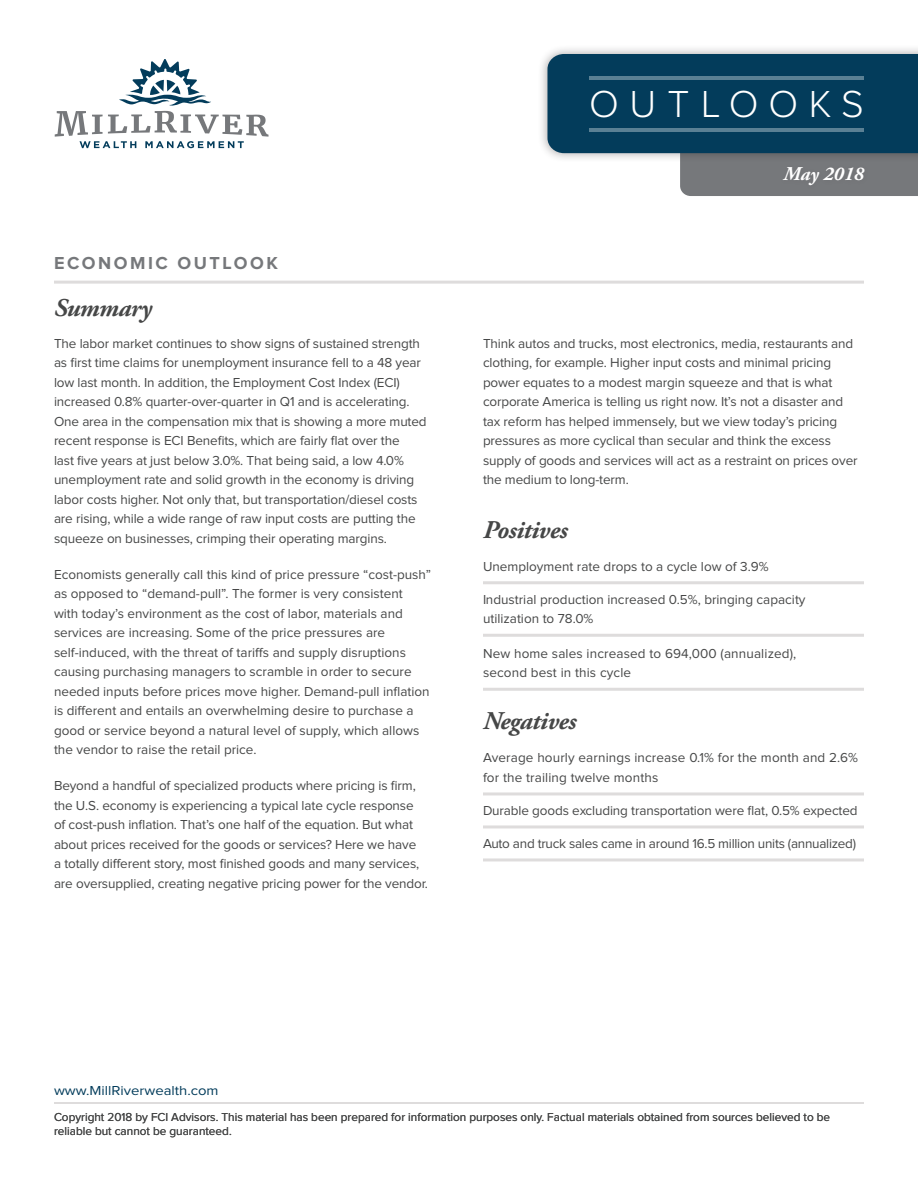
<style>
.page{position:relative;width:918px;height:1188px;background:#fff}
.page>*{position:absolute;margin:0;border:0;box-sizing:border-box;transform-origin:0 0}
.t1{font:300 39px "Proxima Nova";letter-spacing:.27em;color:#fff}
.palatino-main{font:italic 700 25.5px "Adobe Garamond Pro";letter-spacing:-.02em;color:#464747}
.t2{font:italic 700 19.5px "Adobe Garamond Pro";color:#fff}
.t3{font:700 18px "Proxima Nova";letter-spacing:.14em;color:#76787b}
.palatino-main-2{font:13.5px/19.5px "Proxima Nova";letter-spacing:-.01em;color:#464747}
.bullets-square{font:13.5px/19.5px "Proxima Nova";color:#464747}
.bullets-square-2{font:13.5px "Proxima Nova";letter-spacing:-.02em;color:#464747}
.t4{font:13.5px "Proxima Nova";color:#033c5b;scale:1.1 1}
.t5{font:12px/14.4px "Proxima Nova";color:#464747}
</style>
<div class="page">
<div style="left:538px;top:44px;width:380px;height:119px;background:#231f20;opacity:.38"></div>
<svg style="left:547px;top:54px;width:371px;height:142px;background:#335c73"></svg>
<hr style="left:590px;top:76px;width:274px;height:4px;background:#5a8094">
<hr style="left:590px;top:128px;width:274px;height:4px;background:#5a8094">
<div style="left:779px;top:163px;width:90px;height:28px;background:#75777a"></div>
<hr style="left:483px;top:581px;width:381px;height:3px;background:#dedcdc">
<hr style="left:483px;top:634px;width:381px;height:3px;background:#dedcdc">
<hr style="left:483px;top:688px;width:381px;height:3px;background:#dedcdc">
<hr style="left:483px;top:792px;width:381px;height:3px;background:#dedcdc">
<hr style="left:483px;top:825px;width:381px;height:3px;background:#dedcdc">
<hr style="left:483px;top:858px;width:381px;height:3px;background:#dedcdc">
<hr style="left:54px;top:281px;width:810px;height:3px;background:#dedcdc">
<svg style="left:55px;top:59px;width:214px;height:89px"></svg>
<hr style="left:54px;top:1102px;width:810px;height:2px;background:#dedcdc">
<h1 class="t1" style="left:589px;top:86px;width:276px">OUTLOOKS</h1>
<p class="t3" style="left:54px;top:254px;width:225px">ECONOMIC OUTLOOK</p>
<p class="palatino-main" style="left:54px;top:293px;width:99px">Summary</p>
<p class="palatino-main-2" style="left:54px;top:334px;width:374px">The labor market continues to show signs of sustained strength as first time claims for unemployment insurance fell to a 48 year low last month. In addition, the Employment Cost Index (ECI) increased 0.8% quarter-over-quarter in Q1 and is accelerating.<br>One area in the compensation mix that is showing a more muted recent response is ECI Benefits, which are fairly flat over the<br>last five years at just below 3.0%. That being said, a low 4.0% unemployment rate and solid growth in the economy is driving labor costs higher. Not only that, but transportation/diesel costs are rising, while a wide range of raw input costs are putting the squeeze on businesses, crimping their operating margins.</p>
<p class="palatino-main-2" style="left:54px;top:565px;width:379px">Economists generally call this kind of price pressure “cost-push” as opposed to “demand-pull”. The former is very consistent<br>with today’s environment as the cost of labor, materials and services are increasing. Some of the price pressures are self-induced, with the threat of tariffs and supply disruptions causing purchasing managers to scramble in order to secure needed inputs before prices move higher. Demand-pull inflation is different and entails an overwhelming desire to purchase a good or service beyond a natural level of supply, which allows the vendor to raise the retail price.</p>
<p class="palatino-main-2" style="left:54px;top:776px;width:376px">Beyond a handful of specialized products where pricing is firm, the U.S. economy is experiencing a typical late cycle response of cost-push inflation. That’s one half of the equation. But what about prices received for the goods or services? Here we have<br>a totally different story, most finished goods and many services, are oversupplied, creating negative pricing power for the vendor.</p>
<h3 class="t2" style="left:784px;top:162px;width:82px">May 2018</h3>
<p class="palatino-main-2" style="left:483px;top:334px;width:376px">Think autos and trucks, most electronics, media, restaurants and clothing, for example. Higher input costs and minimal pricing power equates to a modest margin squeeze and that is what corporate America is telling us right now. It’s not a disaster and tax reform has helped immensely, but we view today’s pricing pressures as more cyclical than secular and think the excess supply of goods and services will act as a restraint on prices over the medium to long-term.</p>
<p class="palatino-main" style="left:483px;top:515px;width:86px">Positives</p>
<p class="bullets-square" style="left:483px;top:557px;width:287px">Unemployment rate drops to a cycle low of 3.9%</p>
<p class="bullets-square" style="left:483px;top:590px;width:324px">Industrial production increased 0.5%, bringing capacity utilization to 78.0%</p>
<p class="bullets-square" style="left:483px;top:644px;width:315px">New home sales increased to 694,000 (annualized), second best in this cycle</p>
<p class="palatino-main" style="left:483px;top:707px;width:95px">Negatives</p>
<p class="bullets-square" style="left:483px;top:749px;width:377px">Average hourly earnings increase 0.1% for the month and 2.6% for the trailing twelve months</p>
<p class="bullets-square" style="left:483px;top:801px;width:376px">Durable goods excluding transportation were flat, 0.5% expected</p>
<p class="bullets-square-2" style="left:483px;top:837px;width:375px">Auto and truck sales came in around 16.5 million units (annualized)</p>
<p class="t4" style="left:54px;top:1084px;width:151px">www.MillRiverwealth.com</p>
<p class="t5" style="left:54px;top:1110px;width:778px">Copyright 2018 by FCI Advisors. This material has been prepared for information purposes only. Factual materials obtained from sources believed to be reliable but cannot be guaranteed.</p>
</div>
